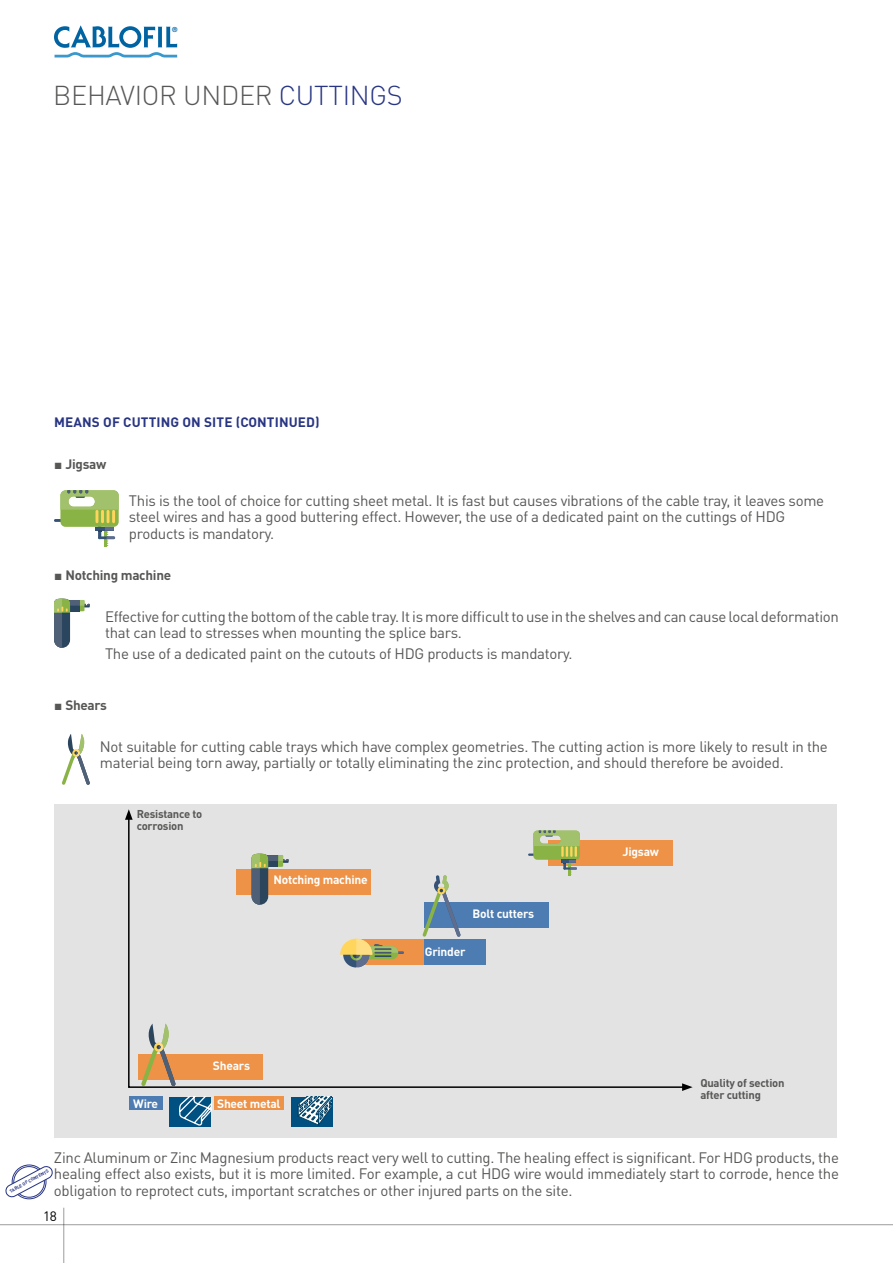
<style>
.page{position:relative;width:893px;height:1263px;background:#fff}
.page>*{position:absolute;margin:0;border:0;box-sizing:border-box;transform-origin:0 0}
.t1{font:300 27px "DIN Pro";letter-spacing:-.01em;color:#575756}
.t2{font:15px/16.5px "DIN Pro";letter-spacing:-.02em;color:#575756}
.t3{font:700 13.5px "DIN Pro";letter-spacing:.01em;color:#283583}
.t4{font:700 13.5px "DIN Pro";letter-spacing:-.02em;color:#575756}
.t5{font:13.5px "DIN Pro";color:#000}
.t6{font:700 12px "DIN Pro";letter-spacing:-.02em;color:#fff}
.t7{font:700 11.25px/12px "DIN Pro";letter-spacing:-.02em;color:#575756}
.t8{font:700 6.6px "Futura";color:#0064a3}
.t9{font:700 4.5px "DIN Pro";color:#283583}
.s1{color:#283583}
.s2{font-family:"Arial"}
</style>
<div class="page">
<hr style="left:63px;top:1208px;width:1px;height:55px;background:#9d9d9c">
<hr style="left:0;top:1224px;width:893px;height:1px;background:#9d9d9c">
<svg style="left:54px;top:25px;width:124px;height:33px"></svg>
<div style="left:12px;top:1165px;width:34px;height:34px;border:1px solid #283583;border-radius:50%"></div>
<svg style="left:8px;top:1167px;width:43px;height:31px"></svg>
<svg style="left:54px;top:490px;width:65px;height:56px"></svg>
<svg style="left:54px;top:599px;width:36px;height:49px"></svg>
<svg style="left:62px;top:734px;width:28px;height:51px"></svg>
<div style="left:54px;top:805px;width:782px;height:333px;background:#e3e3e3"></div>
<svg style="left:128px;top:820px;width:554px;height:268px"></svg>
<svg style="left:125px;top:809px;width:8px;height:11px"></svg>
<svg style="left:682px;top:1083px;width:11px;height:8px"></svg>
<div style="left:237px;top:869px;width:134px;height:25px;background:#ed9247"></div>
<div style="left:548px;top:841px;width:125px;height:25px;background:#ed9247"></div>
<div style="left:424px;top:902px;width:124px;height:25px;background:#4c7cb1"></div>
<div style="left:424px;top:939px;width:62px;height:25px;background:#4c7cb1"></div>
<div style="left:361px;top:939px;width:63px;height:25px;background:#ed9247"></div>
<div style="left:138px;top:1054px;width:125px;height:25px;background:#ed9247"></div>
<div style="left:129px;top:1096px;width:33px;height:14px;background:#4c7cb1"></div>
<div style="left:214px;top:1096px;width:70px;height:14px;background:#ed9247"></div>
<svg style="left:422px;top:875px;width:39px;height:62px"></svg>
<svg style="left:528px;top:830px;width:52px;height:45px"></svg>
<svg style="left:340px;top:939px;width:64px;height:29px"></svg>
<svg style="left:252px;top:854px;width:37px;height:51px"></svg>
<svg style="left:141px;top:1023px;width:35px;height:63px"></svg>
<div style="left:170px;top:1096px;width:41px;height:30px;background:#005182"></div>
<svg style="left:178px;top:1096px;width:33px;height:29px"></svg>
<div style="left:291px;top:1096px;width:41px;height:30px;background:#005182"></div>
<svg style="left:298px;top:1024px;width:34px;height:101px"></svg>
<p class="t8" style="left:172px;top:24px;width:7px">®</p>
<h1 class="t1" style="left:53px;top:77px;width:351px">BEHAVIOR UNDER <span class="s1">CUTTINGS</span></h1>
<p class="t3" style="left:54px;top:413px;width:267px">MEANS OF CUTTING ON SITE (CONTINUED)</p>
<p class="t4" style="left:54px;top:454px;width:54px"><span class="s2">■</span> Jigsaw</p>
<p class="t2" style="left:129px;top:491px;width:697px">This is the tool of choice for cutting sheet metal. It is fast but causes vibrations of the cable tray, it leaves some steel wires and has a good buttering effect. However, the use of a dedicated paint on the cuttings of HDG products is mandatory.</p>
<p class="t4" style="left:54px;top:566px;width:119px"><span class="s2">■</span> Notching machine</p>
<p class="t2" style="left:105px;top:607px;width:735px">Effective for cutting the bottom of the cable tray. It is more difficult to use in the shelves and can cause local deformation that can lead to stresses when mounting the splice bars.</p>
<p class="t2" style="left:105px;top:645px;width:469px">The use of a dedicated paint on the cutouts of HDG products is mandatory.</p>
<p class="t4" style="left:54px;top:696px;width:55px"><span class="s2">■</span> Shears</p>
<p class="t2" style="left:100px;top:737px;width:729px">Not suitable for cutting cable trays which have complex geometries. The cutting action is more likely to result in the material being torn away, partially or totally eliminating the zinc protection, and should therefore be avoided.</p>
<p class="t7" style="left:137px;top:807px;width:67px">Resistance to corrosion</p>
<p class="t6" style="left:273px;top:872px;width:96px">Notching machine</p>
<p class="t6" style="left:213px;top:1057px;width:39px">Shears</p>
<p class="t6" style="left:133px;top:1095px;width:26px">Wire</p>
<p class="t6" style="left:217px;top:1095px;width:65px">Sheet metal</p>
<p class="t6" style="left:473px;top:905px;width:63px">Bolt cutters</p>
<p class="t6" style="left:425px;top:943px;width:42px">Grinder</p>
<p class="t6" style="left:622px;top:844px;width:38px">Jigsaw</p>
<p class="t7" style="left:700px;top:1076px;width:86px">Quality of section after cutting</p>
<p class="t2" style="left:54px;top:1148px;width:786px;text-align:justify">Zinc Aluminum or Zinc Magnesium products react very well to cutting. The healing effect is significant. For HDG products, the healing effect also exists, but it is more limited. For example, a cut HDG wire would immediately start to corrode, hence the obligation to reprotect cuts, important scratches or other injured parts on the site.</p>
<p class="t9" style="left:9px;top:1188px;width:45px;rotate:-28deg">TABLE OF CONTENTS</p>
<p class="t5" style="left:43px;top:1207px;width:15px">18</p>
</div>
